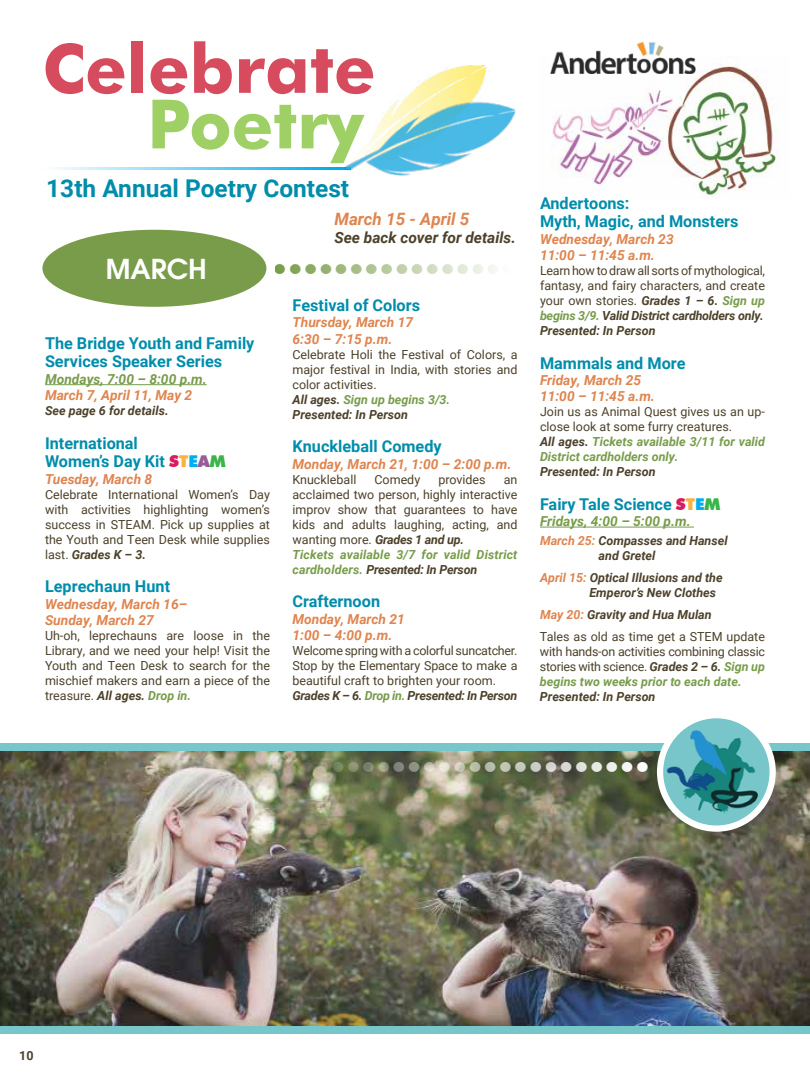
<style>
.page{position:relative;width:810px;height:1080px;background:#fff}
.page>*{position:absolute;margin:0;border:0;box-sizing:border-box;transform-origin:0 0}
.t1{font:700 68.12px "Futura BT";color:#cc2036}
.t2{font:700 68.12px "Futura BT";color:#88c540}
.t3{font:48.75px "Futura Black BT";color:#fff}
.t4{font:48.75px "Futura Black BT";color:#789c4a}
.t5{font:600 27.5px "Avant Garde";color:#fff}
.t6{font:700 24.5px "Roboto";color:#008dab}
.t7{font:italic 700 17px "Roboto";color:#df854f}
.t8{font:700 16.25px/18.8px "Roboto";color:#008dab}
.t9{font:italic 700 15.5px "Roboto";color:#4c412a}
.t10{font:italic 700 13.75px/16.2px "Roboto";color:#df854f}
.t11{font:italic 700 13.75px "Roboto";color:#789c4a}
.t12{font:12.5px/15px "Roboto";color:#4c412a}
.t13{font:italic 700 12.5px/15px "Roboto";color:#4c412a}
.t14{font:700 12.5px "Roboto";color:#4c412a}
.s1{font-family:"Futura BT";font-weight:900;color:#d91c5c}
.s2{font-family:"Futura BT";font-weight:900;color:#fbb03f}
.s3{font-family:"Futura BT";font-weight:900;color:#00aeef}
.s4{font-family:"Futura BT";font-weight:900;color:#995c96}
.s5{font-family:"Futura BT";font-weight:900;color:#39b54a}
.s6{font-weight:700;font-style:italic}
.s7{font-weight:700;font-style:italic;color:#789c4a}
.s8{color:#df854f}
.s9{font-weight:700;font-style:italic;color:#df854f}
</style>
<div class="page">
<div style="left:0;top:744px;width:810px;height:7px;background:#77c6ca"></div>
<img style="left:552px;top:59px;width:228px;height:137px">
<div style="left:42px;top:230px;width:224px;height:77px;background:#789c4a;border-radius:50%"></div>
<hr style="left:45px;top:384px;width:162px;height:1px;background:#789c4a">
<hr style="left:540px;top:527px;width:154px;height:1px;background:#789c4a">
<img style="left:550px;top:41px;width:145px;height:33px">
<img style="left:0;top:751px;width:810px;height:276px">
<img style="left:663px;top:719px;width:112px;height:118px">
<div style="left:657px;top:712px;width:119px;height:120px;border:6px solid #fff;border-radius:50%"></div>
<div style="left:0;top:1027px;width:810px;height:7px;background:#77c6ca"></div>
<img style="left:410px;top:65px;width:79px;height:29px">
<hr style="left:37px;top:167px;width:314px;height:3px;background:#00aeef">
<img style="left:344px;top:94px;width:172px;height:82px">
<h1 class="t1" style="left:42px;top:27px;width:335px">Celebrate</h1>
<h1 class="t2" style="left:147px;top:83px;width:218px">Poetry</h1>
<h3 class="t6" style="left:46px;top:171px;width:305px">13th Annual Poetry Contest</h3>
<h3 class="t5" style="left:106px;top:251px;width:103px">MARCH</h3>
<h3 class="t7" style="left:334px;top:207px;width:137px">March 15 - April 5</h3>
<p class="t9" style="left:334px;top:227px;width:183px">See back cover for details.</p>
<h2 class="t4" style="left:273px;top:227px;width:245px">................</h2>
<h3 class="t8" style="left:45px;top:333px;width:211px">The Bridge Youth and Family<br>Services Speaker Series</h3>
<p class="t11" style="left:45px;top:369px;width:163px">Mondays, 7:00 – 8:00 p.m.</p>
<p class="t10" style="left:45px;top:386px;width:149px">March 7, April 11, May 2</p>
<p class="t13" style="left:45px;top:403px;width:125px">See page 6 for details.</p>
<h3 class="t8" style="left:45px;top:433px;width:182px">International<br>Women’s Day Kit <span class="s1">S</span><span class="s2">T</span><span class="s3">E</span><span class="s4">A</span><span class="s5">M</span></h3>
<p class="t10" style="left:45px;top:470px;width:109px">Tuesday, March 8</p>
<p class="t12" style="left:45px;top:486px;width:227px;text-align:justify">Celebrate International Women’s Day with activities highlighting women’s success in STEAM. Pick up supplies at the Youth and Teen Desk while supplies last. <span class="s6">Grades K – 3.</span></p>
<h3 class="t8" style="left:45px;top:577px;width:127px">Leprechaun Hunt</h3>
<p class="t10" style="left:45px;top:595px;width:144px">Wednesday, March 16–<br>Sunday, March 27</p>
<p class="t12" style="left:45px;top:628px;width:227px;text-align:justify">Uh-oh, leprechauns are loose in the Library, and we need your help! Visit the Youth and Teen Desk to search for the mischief makers and earn a piece of the treasure. <span class="s6">All ages.</span> <span class="s7">Drop in.</span></p>
<h3 class="t8" style="left:292px;top:295px;width:129px">Festival of Colors</h3>
<p class="t10" style="left:292px;top:314px;width:122px">Thursday, March 17<br>6:30 – 7:15 p.m.</p>
<p class="t12" style="left:292px;top:346px;width:227px">Celebrate Holi the Festival of Colors, a major festival in India, with stories and color activities.<br><span class="s6">All ages.</span> <span class="s7">Sign up begins 3/3.<br></span><span class="s6">Presented: In Person</span></p>
<h3 class="t8" style="left:292px;top:437px;width:151px">Knuckleball Comedy</h3>
<p class="t10" style="left:292px;top:455px;width:220px">Monday, March 21, 1:00 – 2:00 p.m.</p>
<p class="t12" style="left:292px;top:471px;width:65px">Knuckleball</p>
<p class="t12" style="left:374px;top:471px;width:47px">Comedy</p>
<p class="t12" style="left:438px;top:471px;width:49px">provides</p>
<p class="t12" style="left:292px;top:471px;width:227px;text-indent:211px">an acclaimed two person, highly interactive improv show that guarantees to have kids and adults laughing, acting, and wanting more. <span class="s6">Grades 1 and up.<br></span><span class="s7">Tickets available 3/7 for valid District cardholders.</span> <span class="s6">Presented: In Person</span></p>
<h3 class="t8" style="left:292px;top:592px;width:89px">Crafternoon</h3>
<p class="t10" style="left:292px;top:610px;width:114px">Monday, March 21<br>1:00 – 4:00 p.m.</p>
<p class="t12" style="left:292px;top:643px;width:227px">Welcome spring with a colorful suncatcher.<br>Stop by the Elementary Space to make a beautiful craft to brighten your room.<br><span class="s6">Grades K – 6.</span> <span class="s7">Drop in.</span> <span class="s6">Presented: In Person</span></p>
<h3 class="t8" style="left:540px;top:193px;width:200px">Andertoons:<br>Myth, Magic, and Monsters</h3>
<p class="t10" style="left:540px;top:230px;width:135px">Wednesday, March 23<br>11:00 – 11:45 a.m.</p>
<p class="t12" style="left:540px;top:262px;width:227px;text-align:justify">Learn how to draw all sorts of mythological, fantasy, and fairy characters, and create your own stories. <span class="s6">Grades 1 – 6.</span> <span class="s7">Sign up begins 3/9.</span> <span class="s6">Valid District cardholders only.<br>Presented: In Person</span></p>
<h3 class="t8" style="left:540px;top:353px;width:147px">Mammals and More</h3>
<p class="t10" style="left:540px;top:371px;width:116px">Friday, March 25<br>11:00 – 11:45 a.m.</p>
<p class="t12" style="left:540px;top:404px;width:227px">Join us as Animal Quest gives us an up&shy;close look at some furry creatures.<br><span class="s6">All ages.</span> <span class="s7">Tickets available 3/11 for valid District cardholders only.</span></p>
<p class="t13" style="left:540px;top:464px;width:117px">Presented: In Person</p>
<h3 class="t8" style="left:540px;top:494px;width:182px">Fairy Tale Science <span class="s1">S</span><span class="s2">T</span><span class="s3">E</span><span class="s5">M</span></h3>
<p class="t11" style="left:540px;top:512px;width:152px">Fridays, 4:00 – 5:00 p.m.</p>
<p class="t13" style="left:599px;top:532px;width:130px;text-indent:-59px"><span class="s8">March 25:</span> Compasses and Hansel and Gretel</p>
<p class="t13" style="left:589px;top:570px;width:135px;text-indent:-49px"><span class="s8">April 15:</span> Optical Illusions and the<br>Emperor’s New Clothes</p>
<p class="t12" style="left:540px;top:602px;width:227px;line-height:22.5px"><span class="s9">May 20:</span> <span class="s6">Gravity and Hua Mulan<br></span>Tales as old as time get a STEM update</p>
<p class="t12" style="left:540px;top:644px;width:227px;text-align:justify">with hands-on activities combining classic stories with science. <span class="s6">Grades 2 – 6.</span> <span class="s7">Sign up begins two weeks prior to each date.</span></p>
<p class="t13" style="left:540px;top:689px;width:117px">Presented: In Person</p>
<h2 class="t3" style="left:650px;top:808px;width:382px;rotate:-180deg">.........................</h2>
<p class="t14" style="left:19px;top:1047px;width:16px">10</p>
</div>
